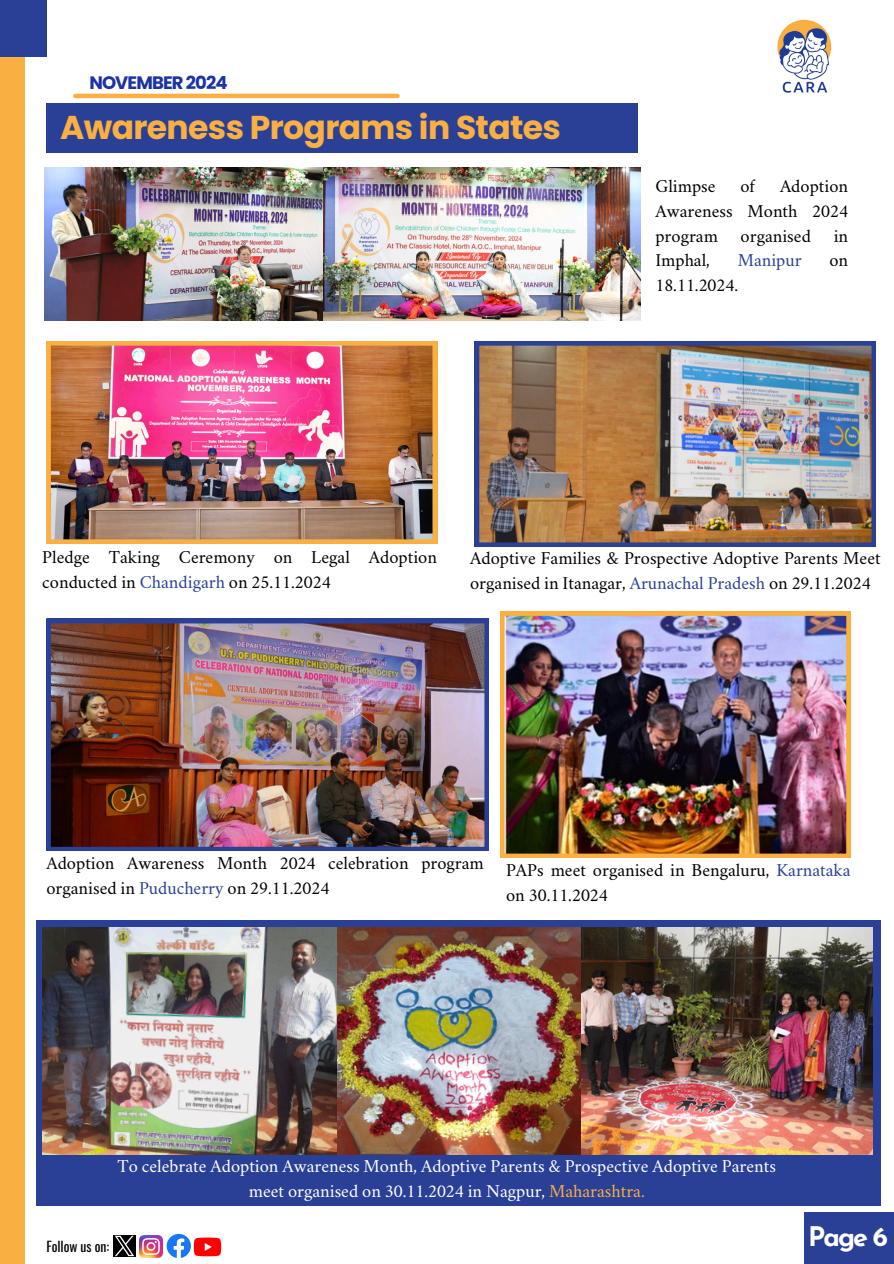
<style>
.page{position:relative;width:894px;height:1264px;background:#fff}
.page>*{position:absolute;margin:0;border:0;box-sizing:border-box;transform-origin:0 0}
.t1{font:700 33px "Poppins";letter-spacing:-.02em;color:#faaf42}
.t2{font:700 27px "Josefin Sans";color:#fff}
.t3{font:18px/24.8px "Crimson";color:#000}
.t4{font:18px/24.8px "Crimson";color:#fff;text-align:center}
.t5{font:700 18px "Poppins";letter-spacing:-.05em;color:#1c32a8}
.t6{font:18px "Crimson";color:#2a4096}
.t7{font:13.65px "Oswald";color:#000}
.s1{color:#2a4096}
.s2{color:#faaf42}
</style>
<div class="page">
<div style="left:0;top:0;width:24px;height:1263px;background:#faaf42"></div>
<hr style="left:75px;top:94px;width:322px;height:4px;background:#faaf42">
<div style="left:0;top:0;width:46px;height:56px;background:#2a4096"></div>
<div style="left:804px;top:1212px;width:89px;height:51px;background:#2a4096"></div>
<img style="left:777px;top:19px;width:55px;height:74px">
<div style="left:46px;top:103px;width:592px;height:50px;background:#2a4096"></div>
<img style="left:140px;top:1235px;width:23px;height:22px">
<img style="left:193px;top:1237px;width:29px;height:20px">
<svg style="left:167px;top:1233px;width:24px;height:25px"></svg>
<img style="left:114px;top:1235px;width:21px;height:21px">
<img style="left:44px;top:168px;width:596px;height:153px">
<img style="left:46px;top:619px;width:442px;height:231px">
<img style="left:474px;top:341px;width:401px;height:206px">
<div style="left:36px;top:920px;width:844px;height:285px;background:#2a4096"></div>
<img style="left:42px;top:927px;width:534px;height:227px">
<img style="left:576px;top:927px;width:296px;height:227px">
<img style="left:46px;top:341px;width:391px;height:202px">
<img style="left:500px;top:611px;width:350px;height:246px">
<p class="t5" style="left:89px;top:70px;width:140px">NOVEMBER 2024</p>
<p class="t1" style="left:60px;top:104px;width:502px">Awareness Programs in States</p>
<p class="t3" style="left:655px;top:175px;width:62px">Glimpse</p>
<p class="t3" style="left:740px;top:175px;width:16px">of</p>
<p class="t3" style="left:655px;top:175px;width:194px;text-align:justify;text-indent:124px">Adoption Awareness Month 2024 program</p>
<p class="t3" style="left:740px;top:225px;width:72px">organised</p>
<p class="t3" style="left:833px;top:225px;width:16px">in</p>
<p class="t3" style="left:655px;top:250px;width:56px">Imphal,</p>
<p class="t6" style="left:737px;top:253px;width:65px">Manipur</p>
<p class="t3" style="left:829px;top:250px;width:20px">on</p>
<p class="t3" style="left:655px;top:274px;width:84px">18.11.2024.</p>
<p class="t3" style="left:42px;top:547px;width:396px">Pledge Taking Ceremony on Legal Adoption conducted in <span class="s1">Chandigarh</span> on 25.11.2024</p>
<p class="t3" style="left:470px;top:548px;width:412px">Adoptive Families &amp; Prospective Adoptive Parents Meet organised in Itanagar, <span class="s1">Arunachal Pradesh</span> on 29.11.2024</p>
<h4 class="t3" style="left:46px;top:852px;width:439px">Adoption Awareness Month 2024 celebration program organised in <span class="s1">Puducherry</span> on 29.11.2024</h4>
<h4 class="t3" style="left:506px;top:859px;width:346px">PAPs meet organised in Bengaluru, <span class="s1">Karnataka </span>on 30.11.2024</h4>
<p class="t4" style="left:118px;top:1155px;width:659px">To celebrate Adoption Awareness Month, Adoptive Parents &amp; Prospective Adoptive Parents meet organised on 30.11.2024 in Nagpur, <span class="s2">Maharashtra.</span></p>
<h1 class="t7" style="left:46px;top:1235px;width:64px">Follow us on:</h1>
<h3 class="t2" style="left:808px;top:1225px;width:81px">Page 6</h3>
</div>
